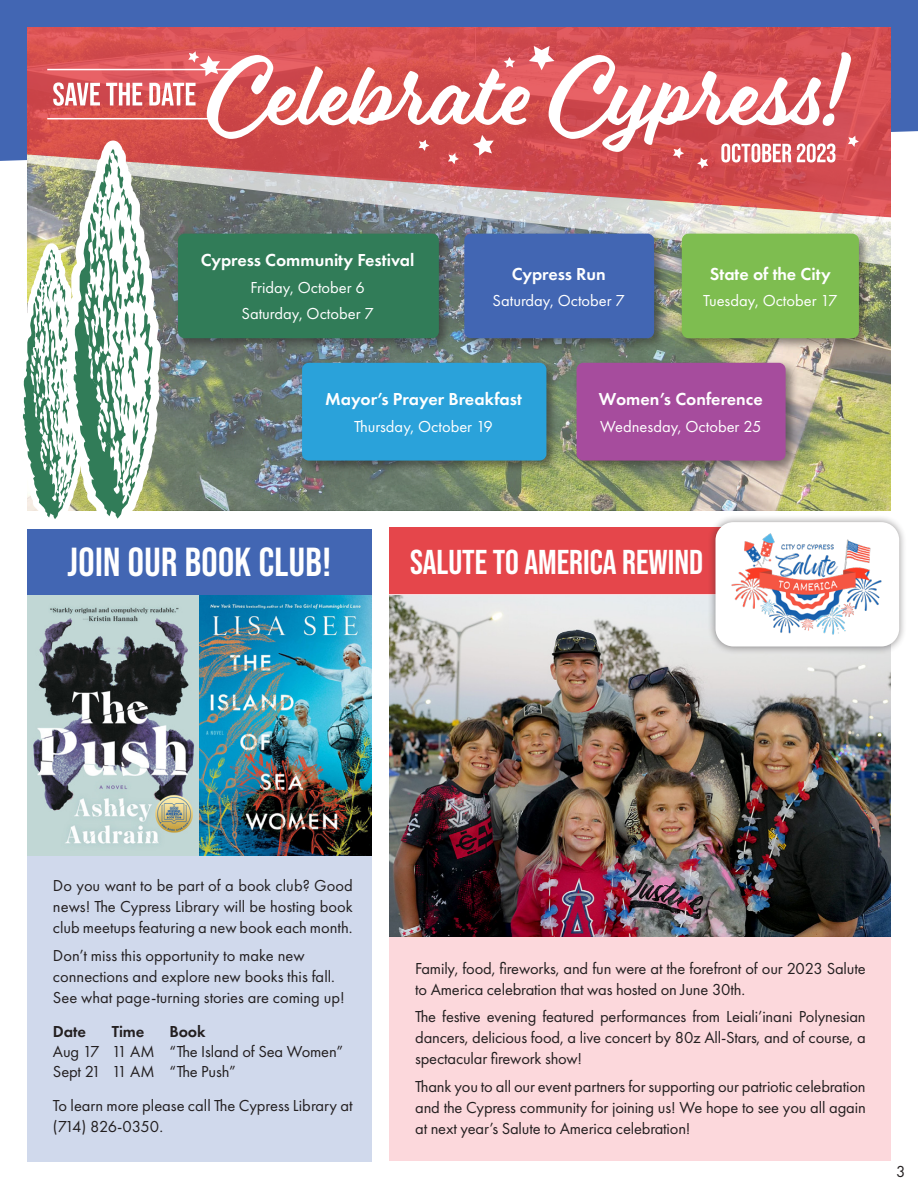
<style>
.page{position:relative;width:918px;height:1188px;background:#fff}
.page>*{position:absolute;margin:0;border:0;box-sizing:border-box;transform-origin:0 0}
.t1{font:700 40.5px "Bebas Neue Pro";letter-spacing:.01em;color:#fff}
.t2{font:700 34.5px "Bebas Neue Pro";color:#fff}
.t3{font:600 18px "Futura PT";color:#fff}
.t4{font:16.5px/21px "Futura PT";letter-spacing:-.01em;color:#231f20;text-align:justify}
.t5{font:16.5px "Futura PT";color:#fff}
.t6{font:600 16.5px "Futura PT";letter-spacing:-.01em;color:#231f20}
</style>
<div class="page">
<div style="left:0;top:0;width:918px;height:161px;background:#4266b3"></div>
<div style="left:27px;top:855px;width:345px;height:307px;background:#d0d9ec"></div>
<div style="left:390px;top:594px;width:501px;height:567px;background:#fcd8dc"></div>
<div style="left:27px;top:529px;width:345px;height:66px;background:#4266b3"></div>
<div style="left:390px;top:528px;width:501px;height:66px;background:#e5464b"></div>
<img style="left:27px;top:595px;width:345px;height:260px">
<img style="left:390px;top:595px;width:501px;height:341px">
<div style="left:707px;top:514px;width:201px;height:141px;background:#231f20;opacity:.5"></div>
<div style="left:716px;top:522px;width:183px;height:125px;background:#fff;border-radius:18px"></div>
<svg style="left:27px;top:27px;width:864px;height:128px;background:#d75053"></svg>
<svg style="left:859px;top:155px;width:32px;height:111px;background:#d98482"></svg>
<div style="left:678px;top:230px;width:194px;height:121px;background:#231f20;opacity:.5"></div>
<img style="left:17px;top:46px;width:842px;height:481px">
<img style="left:719px;top:444px;width:177px;height:230px">
<p class="t3" style="left:201px;top:249px;width:215px">Cypress Community Festival</p>
<p class="t5" style="left:250px;top:278px;width:116px">Friday, October 6</p>
<p class="t5" style="left:242px;top:304px;width:134px">Saturday, October 7</p>
<p class="t3" style="left:512px;top:262px;width:95px">Cypress Run</p>
<p class="t5" style="left:493px;top:291px;width:134px">Saturday, October 7</p>
<p class="t3" style="left:710px;top:262px;width:122px">State of the City</p>
<p class="t5" style="left:703px;top:291px;width:136px">Tuesday, October 17</p>
<p class="t3" style="left:325px;top:388px;width:198px">Mayor’s Prayer Breakfast</p>
<p class="t5" style="left:354px;top:417px;width:140px">Thursday, October 19</p>
<p class="t3" style="left:599px;top:388px;width:165px">Women’s Conference</p>
<p class="t5" style="left:600px;top:417px;width:163px">Wednesday, October 25</p>
<p class="t1" style="left:68px;top:539px;width:265px">JOIN OUR BOOK CLUB!</p>
<p class="t2" style="left:410px;top:542px;width:295px">SALUTE TO AMERICA REWIND</p>
<p class="t4" style="left:53px;top:875px;width:301px">Do you want to be part of a book club? Good news! The Cypress Library will be hosting book club meetups featuring a new book each month.</p>
<p class="t4" style="left:53px;top:945px;width:293px;text-align:left">Don’t miss this opportunity to make new connections and explore new books this fall.<br>See what page-turning stories are coming up!</p>
<p class="t6" style="left:53px;top:1021px;width:35px">Date</p>
<p class="t4" style="left:53px;top:1041px;width:48px">Aug 17</p>
<p class="t4" style="left:53px;top:1061px;width:49px">Sept 21</p>
<p class="t6" style="left:112px;top:1021px;width:34px">Time</p>
<p class="t4" style="left:112px;top:1041px;width:44px">11 AM</p>
<p class="t4" style="left:112px;top:1061px;width:44px">11 AM</p>
<p class="t6" style="left:169px;top:1021px;width:38px">Book</p>
<p class="t4" style="left:169px;top:1041px;width:175px">“The Island of Sea Women”</p>
<p class="t4" style="left:169px;top:1061px;width:68px">“The Push”</p>
<p class="t4" style="left:53px;top:1095px;width:301px">To learn more please call The Cypress Library at (714) 826-0350.</p>
<p class="t4" style="left:415px;top:958px;width:452px">Family, food, fireworks, and fun were at the forefront of our 2023 Salute to America celebration that was hosted on June 30th.</p>
<p class="t4" style="left:415px;top:1006px;width:452px">The festive evening featured performances from Leiali’inani Polynesian dancers, delicious food, a live concert by 80z All-Stars, and of course, a spectacular firework show!</p>
<p class="t4" style="left:415px;top:1076px;width:452px">Thank you to all our event partners for supporting our patriotic celebration and the Cypress community for joining us! We hope to see you all again at next year’s Salute to America celebration!</p>
<p class="t4" style="left:896px;top:1161px;width:11px">3</p>
</div>
